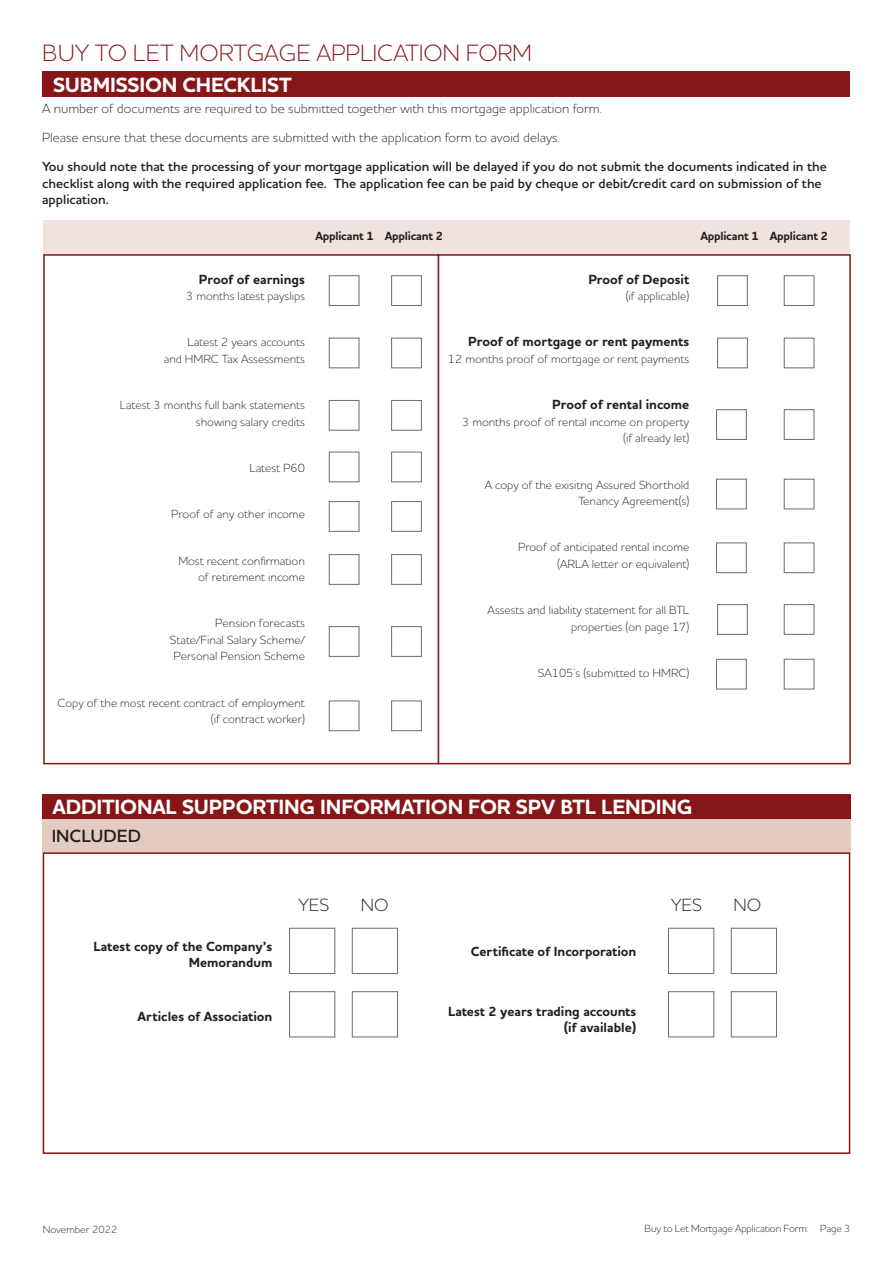
<style>
.page{position:relative;width:893px;height:1263px;background:#fff}
.page>*{position:absolute;margin:0;border:0;box-sizing:border-box;transform-origin:0 0}
.t1{font:300 24px "Houschka Pro";letter-spacing:-.01em;color:#871619}
.t2{font:700 21px "Houschka Pro";letter-spacing:-.01em;color:#fff}
.t3{font:300 18px "Houschka Pro";color:#231f20}
.t4{font:600 18px "Houschka Pro";color:#231f20}
.t5{font:600 13.5px/16.2px "Houschka Pro";color:#231f20}
.t6{font:700 13.5px/16.5px "Houschka Pro";color:#231f20;text-align:right}
.t7{font:300 13.5px "Houschka Pro";color:#231f20}
.t8{font:300 12px/16.5px "Houschka Pro";color:#231f20;text-align:right}
.t9{font:700 12px "Houschka Pro";letter-spacing:-.02em;color:#231f20}
.t10{font:300 10.5px "Houschka Pro";letter-spacing:-.02em;color:#231f20}
.t11{font:300 10.5px "Houschka Pro";color:#231f20}
</style>
<div class="page">
<div style="left:43px;top:852px;width:807px;height:302px;background:#fff;border:2px solid #871619"></div>
<div style="left:438px;top:254px;width:413px;height:510px;background:#fff;border:2px solid #871619"></div>
<div style="left:43px;top:254px;width:396px;height:510px;background:#fff;border:2px solid #871619"></div>
<div style="left:43px;top:71px;width:807px;height:26px;background:#871619"></div>
<div style="left:43px;top:220px;width:807px;height:34px;background:#f0e3de"></div>
<div style="left:42px;top:794px;width:808px;height:25px;background:#871619"></div>
<div style="left:43px;top:818px;width:808px;height:34px;background:#e4cbc1"></div>
<div style="left:289px;top:928px;width:46px;height:46px;background:#fff;border:1px solid #6c6d70"></div>
<div style="left:352px;top:928px;width:46px;height:46px;background:#fff;border:1px solid #6c6d70"></div>
<div style="left:289px;top:991px;width:46px;height:46px;background:#fff;border:1px solid #6c6d70"></div>
<div style="left:352px;top:991px;width:46px;height:46px;background:#fff;border:1px solid #6c6d70"></div>
<div style="left:668px;top:928px;width:46px;height:46px;background:#fff;border:1px solid #6c6d70"></div>
<div style="left:731px;top:928px;width:46px;height:46px;background:#fff;border:1px solid #6c6d70"></div>
<div style="left:329px;top:275px;width:30px;height:31px;background:#fff;border:1px solid #6c6d70"></div>
<div style="left:391px;top:275px;width:31px;height:31px;background:#fff;border:1px solid #6c6d70"></div>
<div style="left:329px;top:338px;width:30px;height:30px;background:#fff;border:1px solid #6c6d70"></div>
<div style="left:391px;top:338px;width:31px;height:30px;background:#fff;border:1px solid #6c6d70"></div>
<div style="left:329px;top:400px;width:30px;height:31px;background:#fff;border:1px solid #6c6d70"></div>
<div style="left:391px;top:400px;width:31px;height:31px;background:#fff;border:1px solid #6c6d70"></div>
<div style="left:329px;top:452px;width:30px;height:30px;background:#fff;border:1px solid #6c6d70"></div>
<div style="left:391px;top:452px;width:31px;height:30px;background:#fff;border:1px solid #6c6d70"></div>
<div style="left:329px;top:501px;width:30px;height:31px;background:#fff;border:1px solid #6c6d70"></div>
<div style="left:391px;top:501px;width:31px;height:31px;background:#fff;border:1px solid #6c6d70"></div>
<div style="left:329px;top:554px;width:30px;height:31px;background:#fff;border:1px solid #6c6d70"></div>
<div style="left:391px;top:554px;width:31px;height:31px;background:#fff;border:1px solid #6c6d70"></div>
<div style="left:329px;top:626px;width:30px;height:31px;background:#fff;border:1px solid #6c6d70"></div>
<div style="left:391px;top:626px;width:31px;height:31px;background:#fff;border:1px solid #6c6d70"></div>
<div style="left:329px;top:700px;width:30px;height:31px;background:#fff;border:1px solid #6c6d70"></div>
<div style="left:391px;top:700px;width:31px;height:31px;background:#fff;border:1px solid #6c6d70"></div>
<div style="left:717px;top:275px;width:31px;height:31px;background:#fff;border:1px solid #6c6d70"></div>
<div style="left:784px;top:275px;width:30px;height:31px;background:#fff;border:1px solid #6c6d70"></div>
<div style="left:717px;top:338px;width:31px;height:30px;background:#fff;border:1px solid #6c6d70"></div>
<div style="left:784px;top:338px;width:30px;height:30px;background:#fff;border:1px solid #6c6d70"></div>
<div style="left:716px;top:409px;width:31px;height:31px;background:#fff;border:1px solid #6c6d70"></div>
<div style="left:784px;top:409px;width:30px;height:31px;background:#fff;border:1px solid #6c6d70"></div>
<div style="left:716px;top:479px;width:31px;height:30px;background:#fff;border:1px solid #6c6d70"></div>
<div style="left:784px;top:479px;width:30px;height:30px;background:#fff;border:1px solid #6c6d70"></div>
<div style="left:717px;top:604px;width:31px;height:31px;background:#fff;border:1px solid #6c6d70"></div>
<div style="left:784px;top:604px;width:30px;height:31px;background:#fff;border:1px solid #6c6d70"></div>
<div style="left:716px;top:542px;width:31px;height:31px;background:#fff;border:1px solid #6c6d70"></div>
<div style="left:784px;top:542px;width:30px;height:31px;background:#fff;border:1px solid #6c6d70"></div>
<div style="left:716px;top:659px;width:31px;height:30px;background:#fff;border:1px solid #6c6d70"></div>
<div style="left:784px;top:659px;width:30px;height:30px;background:#fff;border:1px solid #6c6d70"></div>
<div style="left:668px;top:991px;width:46px;height:46px;background:#fff;border:1px solid #6c6d70"></div>
<div style="left:731px;top:991px;width:46px;height:46px;background:#fff;border:1px solid #6c6d70"></div>
<p class="t1" style="left:42px;top:37px;width:491px">BUY TO LET MORTGAGE APPLICATION FORM</p>
<p class="t2" style="left:53px;top:71px;width:240px">SUBMISSION CHECKLIST</p>
<p class="t7" style="left:42px;top:100px;width:561px">A number of documents are required to be submitted together with this mortgage application form.</p>
<p class="t7" style="left:42px;top:129px;width:519px">Please ensure that these documents are submitted with the application form to avoid delays.</p>
<p class="t5" style="left:42px;top:159px;width:786px">You should note that the processing of your mortgage application will be delayed if you do not submit the documents indicated in the checklist along with the required application fee. The application fee can be paid by cheque or debit/credit card on submission of the application.</p>
<p class="t9" style="left:315px;top:228px;width:129px">Applicant 1 Applicant 2</p>
<p class="t9" style="left:700px;top:228px;width:129px">Applicant 1 Applicant 2</p>
<p class="t6" style="left:199px;top:271px;width:108px">Proof of earnings</p>
<p class="t8" style="left:186px;top:288px;width:120px">3 months latest payslips</p>
<p class="t8" style="left:164px;top:334px;width:143px">Latest 2 years accounts<br>and HMRC Tax Assessments</p>
<p class="t8" style="left:120px;top:397px;width:187px">Latest 3 months full bank statements showing salary credits</p>
<p class="t8" style="left:249px;top:459px;width:57px">Latest P60</p>
<p class="t8" style="left:171px;top:506px;width:135px">Proof of any other income</p>
<p class="t8" style="left:178px;top:552px;width:128px">Most recent confirmation of retirement income</p>
<p class="t8" style="left:170px;top:615px;width:137px;text-align:justify;text-indent:45px">Pension forecasts State/Final Salary Scheme/ Personal Pension Scheme</p>
<p class="t8" style="left:58px;top:694px;width:249px">Copy of the most recent contract of employment (if contract worker)</p>
<p class="t6" style="left:588px;top:271px;width:102px">Proof of Deposit</p>
<p class="t8" style="left:626px;top:288px;width:65px">(if applicable)</p>
<p class="t6" style="left:468px;top:334px;width:223px">Proof of mortgage or rent payments</p>
<p class="t8" style="left:448px;top:350px;width:243px">12 months proof of mortgage or rent payments</p>
<p class="t6" style="left:552px;top:397px;width:139px">Proof of rental income</p>
<p class="t8" style="left:462px;top:413px;width:229px">3 months proof of rental income on property (if already let)</p>
<p class="t8" style="left:485px;top:476px;width:206px">A copy of the exisitng Assured Shorthold<br>Tenancy Agreement(s)</p>
<p class="t8" style="left:518px;top:539px;width:173px">Proof of anticipated rental income (ARLA letter or equivalent)</p>
<p class="t8" style="left:488px;top:601px;width:203px">Assests and liability statement for all BTL properties (on page 17)</p>
<p class="t8" style="left:538px;top:664px;width:153px">SA105’s (submitted to HMRC)</p>
<p class="t2" style="left:53px;top:793px;width:641px">ADDITIONAL SUPPORTING INFORMATION FOR SPV BTL LENDING</p>
<h3 class="t4" style="left:52px;top:824px;width:91px">INCLUDED</h3>
<p class="t6" style="left:94px;top:938px;width:180px">Latest copy of the Company’s<br>Memorandum</p>
<p class="t6" style="left:138px;top:1008px;width:136px">Articles of Association</p>
<p class="t3" style="left:298px;top:893px;width:32px">YES</p>
<p class="t3" style="left:361px;top:893px;width:29px">NO</p>
<p class="t6" style="left:471px;top:943px;width:167px">Certificate of Incorporation</p>
<p class="t6" style="left:448px;top:1003px;width:190px">Latest 2 years trading accounts (if available)</p>
<p class="t3" style="left:671px;top:893px;width:32px">YES</p>
<p class="t3" style="left:734px;top:893px;width:29px">NO</p>
<p class="t11" style="left:43px;top:1223px;width:76px">November 2022</p>
<p class="t10" style="left:645px;top:1221px;width:207px">Buy to Let Mortgage Application Form: Page 3</p>
</div>
